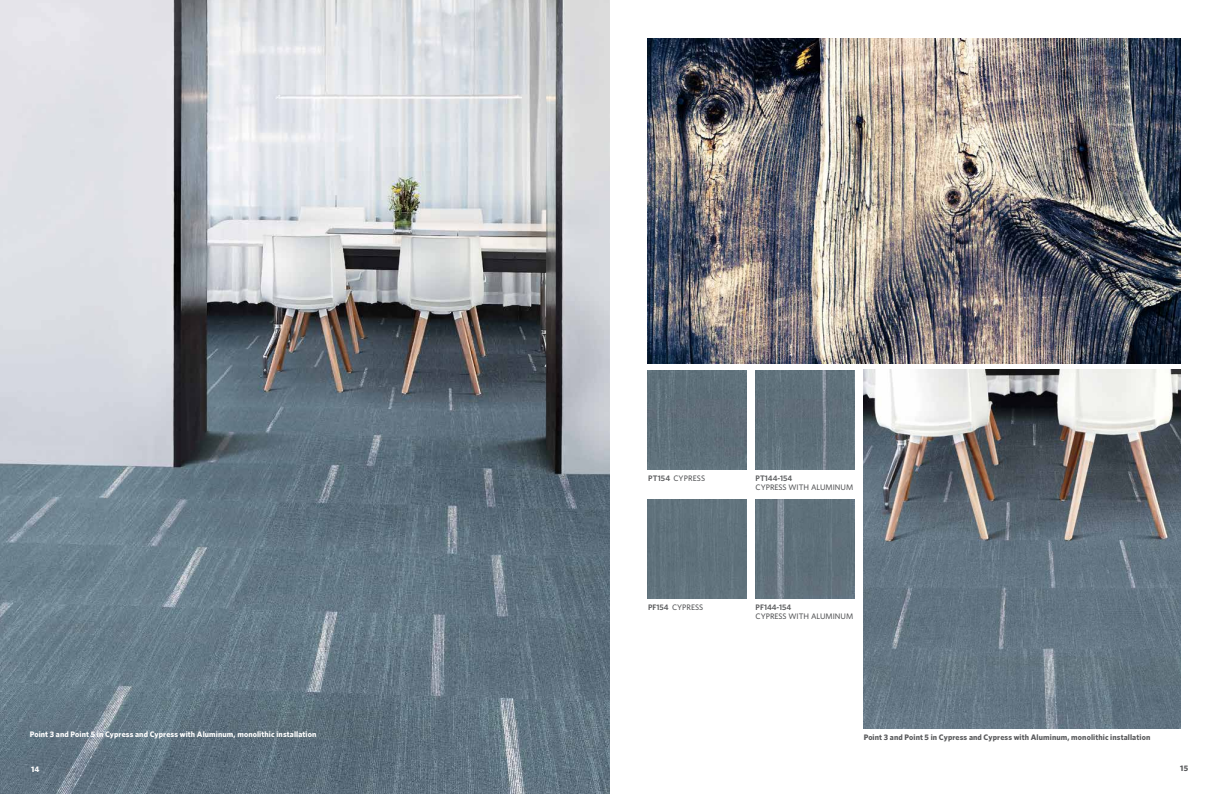
<style>
.page{position:relative;width:1219px;height:794px;background:#fff}
.page>*{position:absolute;margin:0;border:0;box-sizing:border-box;transform-origin:0 0}
.t1{font:700 8px "Whitney";letter-spacing:.015em;color:#fff}
.t2{font:700 8px "Whitney";letter-spacing:.015em;color:#58595b}
.t3{font:500 8px "Whitney";color:#58595b}
.t4{font:600 8px "Whitney";color:#58595b}
.s1{font-weight:600}
</style>
<div class="page">
<img style="left:0;top:0;width:609px;height:794px">
<img style="left:863px;top:370px;width:318px;height:358px">
<img style="left:755px;top:499px;width:99px;height:100px">
<div style="left:648px;top:499px;width:99px;height:100px;background:#60727c"></div>
<img style="left:648px;top:38px;width:533px;height:325px">
<img style="left:755px;top:370px;width:99px;height:99px">
<img style="left:648px;top:370px;width:99px;height:99px">
<p class="t1" style="left:30px;top:729px;width:288px">Point 3 and Point 5 in Cypress and Cypress with Aluminum, monolithic installation</p>
<p class="t3" style="left:648px;top:473px;width:59px"><span class="s1">PT154</span> CYPRESS</p>
<p class="t3" style="left:648px;top:602px;width:57px"><span class="s1">PF154</span> CYPRESS</p>
<p class="t4" style="left:756px;top:473px;width:38px">PT144-154</p>
<p class="t3" style="left:756px;top:482px;width:99px">CYPRESS WITH ALUMINUM</p>
<p class="t4" style="left:756px;top:602px;width:37px">PF144-154</p>
<p class="t3" style="left:756px;top:612px;width:99px">CYPRESS WITH ALUMINUM</p>
<p class="t2" style="left:864px;top:732px;width:288px">Point 3 and Point 5 in Cypress and Cypress with Aluminum, monolithic installation</p>
<p class="t1" style="left:31px;top:764px;width:10px">14</p>
<p class="t2" style="left:1180px;top:764px;width:10px">15</p>
</div>
